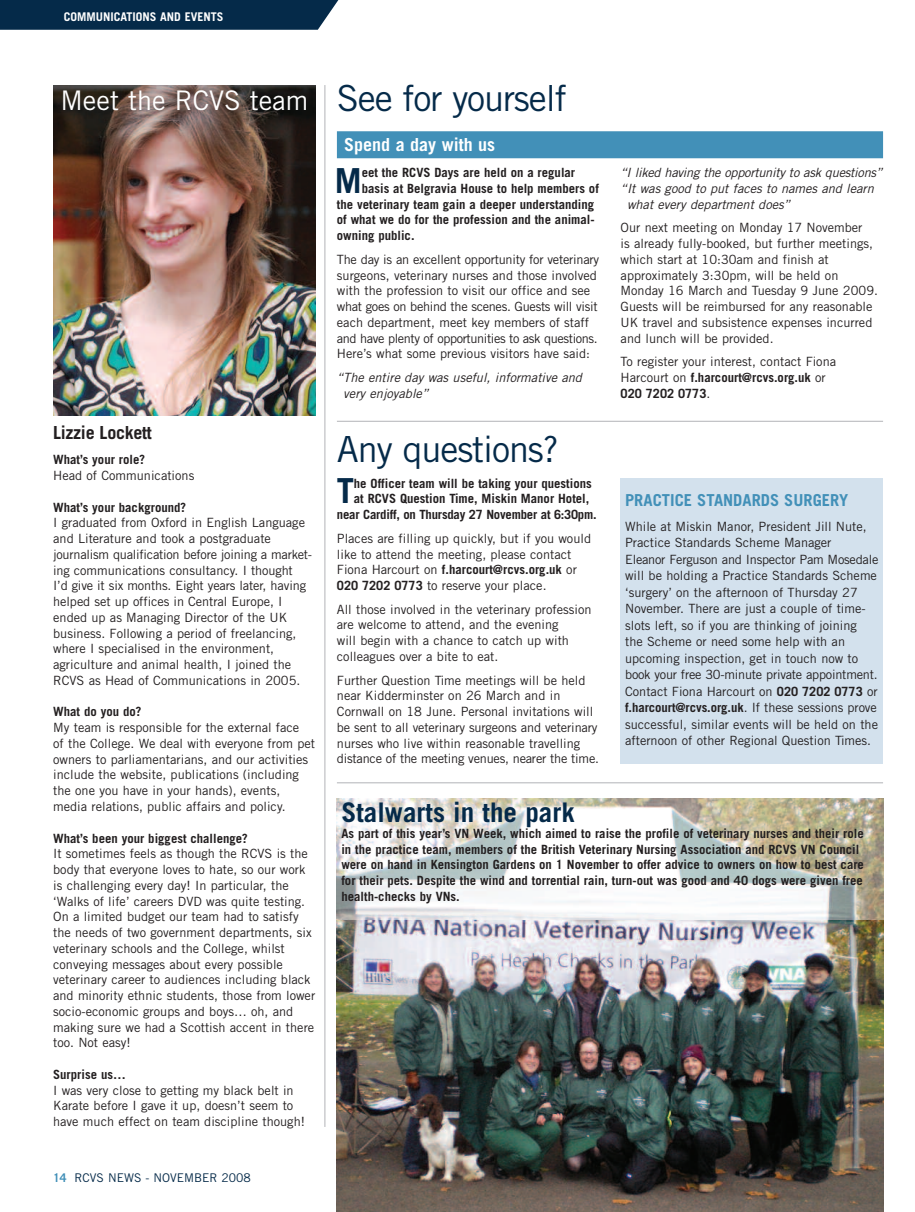
<style>
.page{position:relative;width:915px;height:1212px;background:#fff}
.page>*{position:absolute;margin:0;border:0;box-sizing:border-box;transform-origin:0 0}
.t1{font:36px "Trade Gothic";letter-spacing:-.03em;color:#052a49}
.t2{font:700 34.5px "Trade Gothic";color:#052a49}
.t3{font:700 27px "Trade Gothic";color:#052a49}
.t4{font:27px "Trade Gothic";color:#fff}
.t5{font:700 18px "Trade Gothic";color:#fff}
.t6{font:700 18px "Trade Gothic";letter-spacing:-.015em;color:#231f20}
.t7{font:700 16.5px "Trade Gothic";color:#4290b8}
.t8{font:12.75px/15.8px "Trade Gothic";color:#231f20}
.t9{font:700 12.75px/15.8px "Trade Gothic";color:#231f20}
.t10{font:italic 12.75px/15.8px "Trade Gothic";color:#231f20}
.t11{font:italic 12.75px "Trade Gothic";letter-spacing:-.02em;color:#231f20}
.t12{font:700 12px "Trade Gothic";color:#fff}
.t13{font:12px "Trade Gothic";color:#052a49}
.s1{font-weight:700;color:#4290b8}
.s2{font-weight:700}
</style>
<div class="page">
<img style="left:337px;top:919px;width:545px;height:293px">
<div style="left:0;top:0;width:339px;height:30px;background:#052a49"></div>
<img style="left:53px;top:85px;width:262px;height:330px">
<hr style="left:324px;top:85px;width:1px;height:1042px;background:#b2b3b7">
<hr style="left:337px;top:421px;width:545px;height:1px;background:#b2b3b7">
<hr style="left:337px;top:782px;width:545px;height:1px;background:#b2b3b7">
<div style="left:337px;top:131px;width:545px;height:27px;background:#4290b8"></div>
<div style="left:620px;top:478px;width:262px;height:285px;background:#d3e1ed"></div>
<img style="left:337px;top:798px;width:545px;height:121px">
<p class="t12" style="left:64px;top:13px;width:161px">COMMUNICATIONS AND EVENTS</p>
<h3 class="t4" style="left:60px;top:90px;width:249px">Meet the RCVS team</h3>
<h3 class="t6" style="left:53px;top:426px;width:100px">Lizzie Lockett</h3>
<p class="t9" style="left:53px;top:453px;width:93px">What’s your role?</p>
<p class="t8" style="left:53px;top:469px;width:143px">Head of Communications</p>
<p class="t9" style="left:53px;top:500px;width:134px">What’s your background?</p>
<p class="t8" style="left:53px;top:516px;width:260px">I graduated from Oxford in English Language and Literature and took a postgraduate journalism qualification before joining a market&shy;ing communications consultancy. I thought<br>I’d give it six months. Eight years later, having helped set up offices in Central Europe, I ended up as Managing Director of the UK business. Following a period of freelancing, where I specialised in the environment, agriculture and animal health, I joined the RCVS as Head of Communications in 2005.</p>
<p class="t9" style="left:53px;top:705px;width:90px">What do you do?</p>
<p class="t8" style="left:53px;top:721px;width:263px">My team is responsible for the external face<br>of the College. We deal with everyone from pet owners to parliamentarians, and our activities include the website, publications (including the one you have in your hands), events, media relations, public affairs and policy.</p>
<p class="t9" style="left:53px;top:831px;width:196px">What’s been your biggest challenge?</p>
<p class="t8" style="left:53px;top:847px;width:263px">It sometimes feels as though the RCVS is the body that everyone loves to hate, so our work is challenging every day! In particular, the ‘Walks of life’ careers DVD was quite testing.<br>On a limited budget our team had to satisfy the needs of two government departments, six veterinary schools and the College, whilst conveying messages about every possible veterinary career to audiences including black and minority ethnic students, those from lower socio-economic groups and boys… oh, and making sure we had a Scottish accent in there too. Not easy!</p>
<p class="t9" style="left:53px;top:1067px;width:74px">Surprise us…</p>
<p class="t8" style="left:53px;top:1083px;width:253px">I was very close to getting my black belt in<br>Karate before I gave it up, doesn’t seem to have much effect on team discipline though!</p>
<p class="t13" style="left:53px;top:1174px;width:199px"><span class="s1">14</span> RCVS NEWS - NOVEMBER 2008</p>
<h1 class="t1" style="left:337px;top:85px;width:231px">See for yourself</h1>
<h3 class="t5" style="left:344px;top:138px;width:153px">Spend a day with us</h3>
<p class="t9" style="left:361px;top:166px;width:215px">eet the RCVS Days are held on a regular</p>
<p class="t9" style="left:361px;top:182px;width:238px">basis at Belgravia House to help members of</p>
<p class="t9" style="left:337px;top:197px;width:259px">the veterinary team gain a deeper understanding</p>
<p class="t9" style="left:337px;top:213px;width:259px">of what we do for the profession and the animal-</p>
<p class="t9" style="left:337px;top:229px;width:79px">owning public.</p>
<p class="t8" style="left:337px;top:252px;width:264px">The day is an excellent opportunity for veterinary surgeons, veterinary nurses and those involved with the profession to visit our office and see what goes on behind the scenes. Guests will visit each department, meet key members of staff and have plenty of opportunities to ask questions.<br>Here’s what some previous visitors have said:</p>
<p class="t10" style="left:343px;top:371px;width:240px;text-indent:-6px">“The entire day was useful, informative and very enjoyable”</p>
<h2 class="t2" style="left:335px;top:168px;width:28px">M</h2>
<h1 class="t1" style="left:337px;top:436px;width:223px">Any questions?</h1>
<p class="t9" style="left:354px;top:476px;width:239px">he Officer team will be taking your questions</p>
<p class="t9" style="left:354px;top:492px;width:237px">at RCVS Question Time, Miskin Manor Hotel,</p>
<p class="t9" style="left:337px;top:508px;width:261px">near Cardiff, on Thursday 27 November at 6:30pm.</p>
<p class="t8" style="left:337px;top:531px;width:255px">Places are filling up quickly, but if you would like to attend the meeting, please contact Fiona Harcourt on <span class="s2">f.harcourt@rcvs.org.uk</span> or <span class="s2">020 7202 0773</span> to reserve your place.</p>
<p class="t8" style="left:337px;top:602px;width:256px">All those involved in the veterinary profession are welcome to attend, and the evening<br>will begin with a chance to catch up with colleagues over a bite to eat.</p>
<p class="t8" style="left:337px;top:673px;width:263px">Further Question Time meetings will be held near Kidderminster on 26 March and in Cornwall on 18 June. Personal invitations will be sent to all veterinary surgeons and veterinary nurses who live within reasonable travelling distance of the meeting venues, nearer the time.</p>
<h2 class="t2" style="left:337px;top:478px;width:19px">T</h2>
<p class="t11" style="left:620px;top:168px;width:263px">“I liked having the opportunity to ask questions”</p>
<p class="t10" style="left:620px;top:182px;width:255px">“It was good to put faces to names and learn</p>
<p class="t10" style="left:626px;top:197px;width:164px">what every department does”</p>
<p class="t8" style="left:620px;top:221px;width:259px">Our next meeting on Monday 17 November<br>is already fully-booked, but further meetings, which start at 10:30am and finish at approximately 3:30pm, will be held on Monday 16 March and Tuesday 9 June 2009.<br>Guests will be reimbursed for any reasonable UK travel and subsistence expenses incurred and lunch will be provided.</p>
<p class="t8" style="left:620px;top:355px;width:217px">To register your interest, contact Fiona<br>Harcourt on <span class="s2">f.harcourt@rcvs.org.uk</span> or<br><span class="s2">020 7202 0773</span>.</p>
<p class="t7" style="left:625px;top:494px;width:224px">PRACTICE STANDARDS SURGERY</p>
<p class="t8" style="left:625px;top:519px;width:255px;line-height:16.5px">While at Miskin Manor, President Jill Nute, Practice Standards Scheme Manager<br>Eleanor Ferguson and Inspector Pam Mosedale will be holding a Practice Standards Scheme ‘surgery’ on the afternoon of Thursday 27<br>November. There are just a couple of time&shy;slots left, so if you are thinking of joining<br>the Scheme or need some help with an upcoming inspection, get in touch now to book your free 30-minute private appointment.<br>Contact Fiona Harcourt on <span class="s2">020 7202 0773</span> or <span class="s2">f.harcourt@rcvs.org.uk</span>. If these sessions prove successful, similar events will be held on the afternoon of other Regional Question Times.</p>
<h3 class="t3" style="left:341px;top:803px;width:235px">Stalwarts in the park</h3>
<p class="t9" style="left:341px;top:827px;width:524px">As part of this year’s VN Week, which aimed to raise the profile of veterinary nurses and their role in the practice team, members of the British Veterinary Nursing Association and RCVS VN Council were on hand in Kensington Gardens on 1 November to offer advice to owners on how to best care for their pets. Despite the wind and torrential rain, turn-out was good and 40 dogs were given free health-checks by VNs.</p>
</div>
